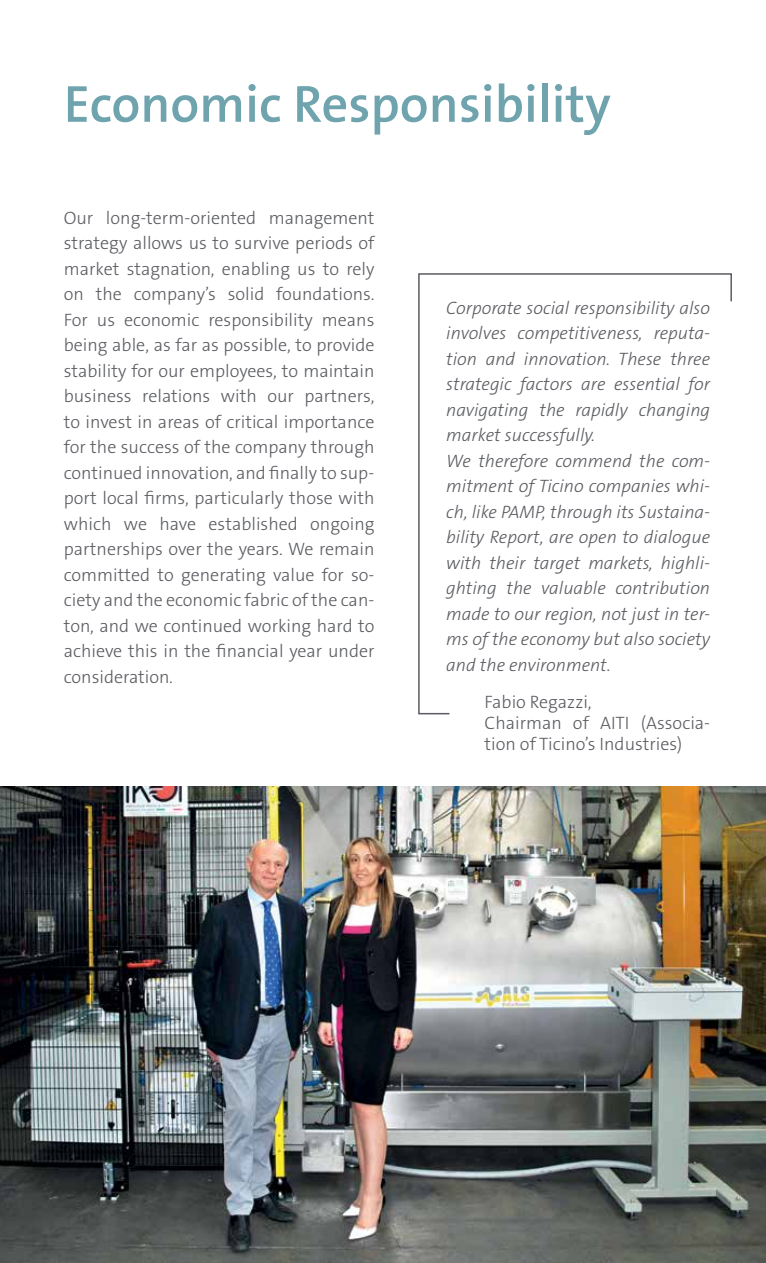
<style>
.page{position:relative;width:766px;height:1263px;background:#fff}
.page>*{position:absolute;margin:0;border:0;box-sizing:border-box;transform-origin:0 0}
.t1{font:600 52.5px "The Sans B W6";color:#6fa4ae}
.t2{font:300 18px/25.5px "The Sans B W3";color:#5a5c61}
.t3{font:italic 300 18px/25.5px "The Sans B W3";color:#5a5c61}
</style>
<div class="page">
<svg style="left:418px;top:273px;width:314px;height:442px"></svg>
<img style="left:0;top:787px;width:765px;height:476px">
<h1 class="t1" style="left:64px;top:70px;width:548px">Economic Responsibility</h1>
<p class="t2" style="left:64px;top:205px;width:312px;text-align:justify">Our long-term-oriented management strategy allows us to survive periods of market stagnation, enabling us to rely on the company’s solid foundations.<br>For us economic responsibility means being able, as far as possible, to provide stability for our employees, to maintain business relations with our partners, to invest in areas of critical importance for the success of the company through continued innovation, and finally to sup&shy;port local firms, particularly those with which we have established ongoing partnerships over the years. We remain committed to generating value for so&shy;ciety and the economic fabric of the can&shy;ton, and we continued working hard to achieve this in the financial year under consideration.</p>
<p class="t3" style="left:446px;top:296px;width:265px">Corporate social responsibility also involves competitiveness, reputa&shy;tion and innovation. These three strategic factors are essential for navigating the rapidly changing market successfully.<br>We therefore commend the com&shy;mitment of Ticino companies whi&shy;ch, like PAMP, through its Sustaina&shy;bility Report, are open to dialogue with their target markets, highli&shy;ghting the valuable contribution made to our region, not just in ter&shy;ms of the economy but also society and the environment.</p>
<p class="t2" style="left:484px;top:692px;width:227px;line-height:21px">Fabio Regazzi,<br>Chairman of AITI (Associa&shy;tion of Ticino’s Industries)</p>
</div>
